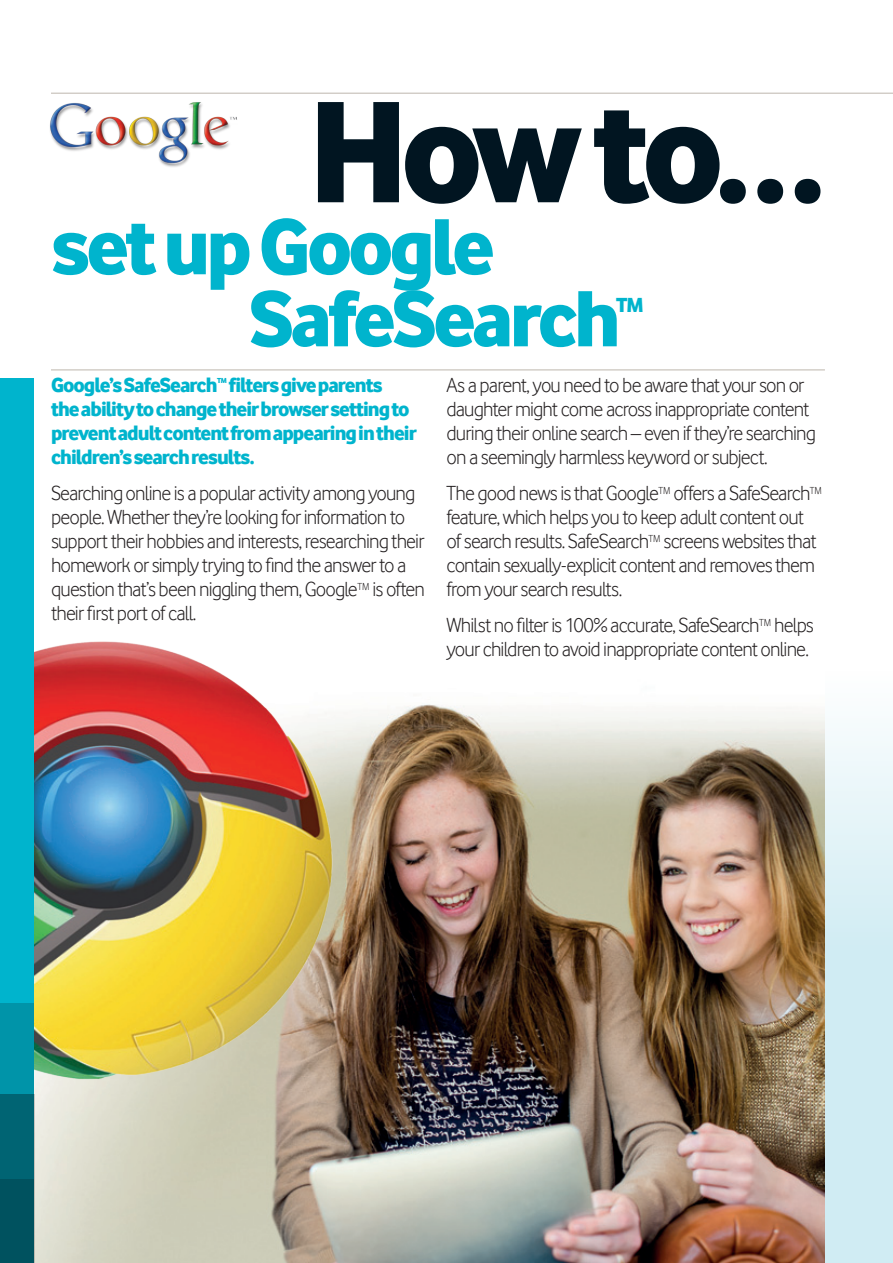
<style>
.page{position:relative;width:893px;height:1263px;background:#fff}
.page>*{position:absolute;margin:0;border:0;box-sizing:border-box;transform-origin:0 0}
.t1{font:150px "Vodafone Ex B";color:#011521}
.t2{font:82.5px/72px "Vodafone Ex B";letter-spacing:-.05em;color:#00b4cd}
.t3{font:21px/24px "Vodafone Lt";letter-spacing:-.04em;color:#231f20}
.t4{font:21px/24px "Vodafone Ex B";letter-spacing:-.05em;color:#00b4cd}
.t5{font:7.5px "Vodafone Ex B";color:#00b4cd}
</style>
<div class="page">
<div style="left:0;top:640px;width:893px;height:623px;background:linear-gradient(to bottom,#f6fbfc,#c3e7f0)"></div>
<img style="left:34px;top:640px;width:791px;height:623px">
<hr style="left:51px;top:369px;width:774px;height:1px;background:#beb6ad">
<img style="left:50px;top:92px;width:188px;height:75px">
<hr style="left:51px;top:93px;width:842px;height:1px;background:#beb6ad">
<div style="left:0;top:378px;width:34px;height:885px;background:#00b4cd"></div>
<svg style="left:0;top:1003px;width:34px;height:260px;background:#006e7f"></svg>
<img style="left:34px;top:640px;width:308px;height:448px">
<h1 class="t1" style="left:308px;top:58px;width:518px">How to…</h1>
<h2 class="t2" style="left:249px;top:208px;width:373px;text-indent:-198px">set up Google<br>SafeSearch</h2>
<p class="t4" style="left:616px;top:292px;width:29px">TM</p>
<p class="t4" style="left:51px;top:372px;width:367px;text-indent:178px">filters give parents<br>the ability to change their browser setting to prevent adult content from appearing in their children’s search results.</p>
<p class="t3" style="left:51px;top:481px;width:375px">Searching online is a popular activity among young people. Whether they’re looking for information to support their hobbies and interests, researching their homework or simply trying to find the answer to a question that’s been niggling them, Google<sup>TM</sup> is often their first port of call.</p>
<p class="t4" style="left:51px;top:372px;width:168px">Google’s SafeSearch</p>
<p class="t5" style="left:217px;top:376px;width:11px">TM</p>
<p class="t3" style="left:446px;top:373px;width:371px">As a parent, you need to be aware that your son or daughter might come across inappropriate content during their online search – even if they’re searching on a seemingly harmless keyword or subject.</p>
<p class="t3" style="left:446px;top:481px;width:377px">The good news is that Google<sup>TM</sup> offers a SafeSearch<sup>TM </sup>feature, which helps you to keep adult content out of search results. SafeSearch<sup>TM</sup> screens websites that contain sexually-explicit content and removes them from your search results.</p>
<p class="t3" style="left:446px;top:613px;width:369px">Whilst no filter is 100% accurate, SafeSearch<sup>TM</sup> helps your children to avoid inappropriate content online.</p>
</div>
